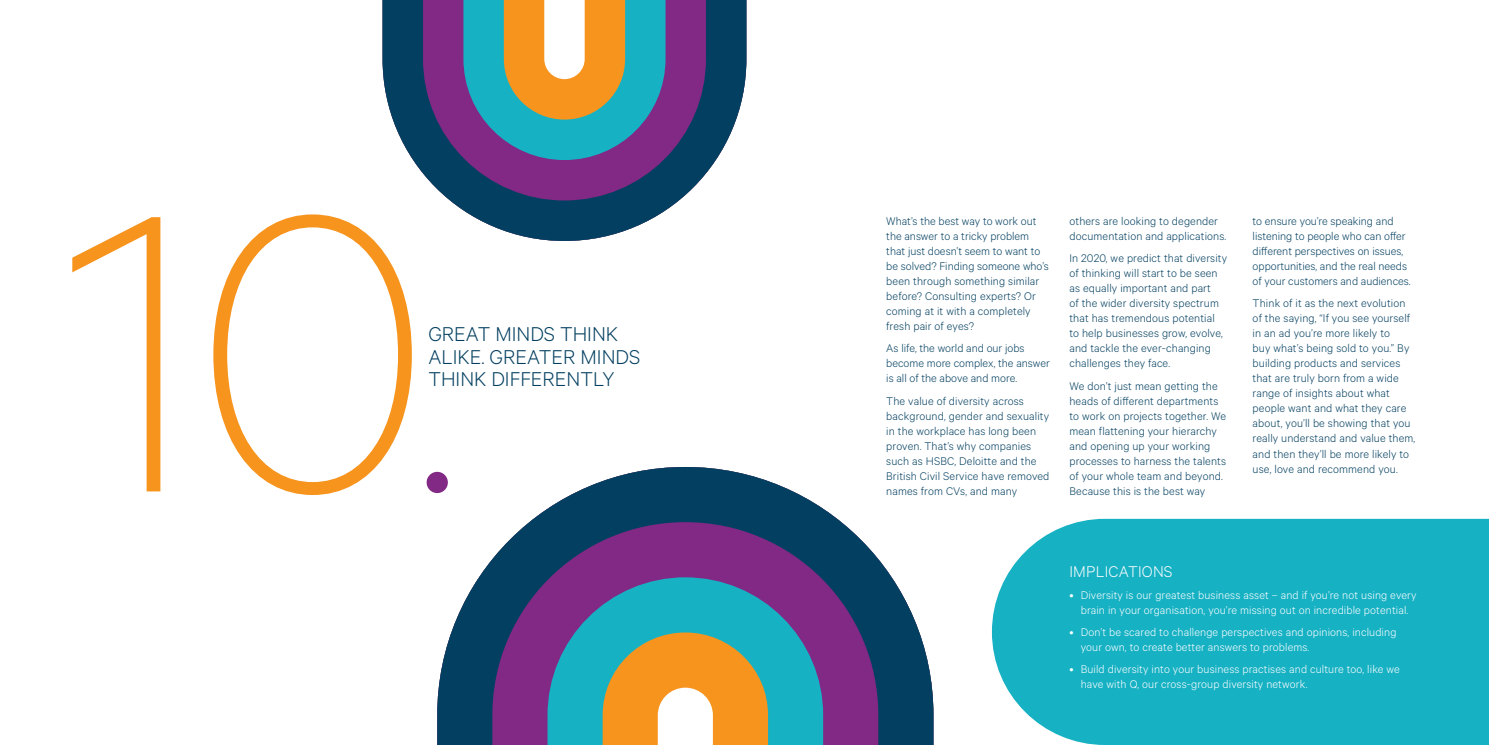
<style>
.page{position:relative;width:1489px;height:745px;background:#fff}
.page>*{position:absolute;margin:0;border:0;box-sizing:border-box;transform-origin:0 0}
.t1{font:100 444.75px "Calibre";color:#f7941e}
.t2{font:300 22.5px/22.5px "Calibre";color:#033f60}
.t3{font:300 17.5px "Calibre";letter-spacing:.01em;color:#fff}
.t4{font:300 12.5px/15px "Calibre";letter-spacing:.01em;color:#033f60}
.t5{font:300 12.5px/15px "Calibre";letter-spacing:.01em;color:#fff}
</style>
<div class="page">
<div style="left:991px;top:518px;width:497px;height:226px;background:#17b1c4"></div>
<div style="left:426px;top:471px;width:22px;height:21px;background:#822885;border-radius:50%"></div>
<svg style="left:437px;top:467px;width:496px;height:277px"></svg>
<svg style="left:382px;top:0;width:364px;height:241px"></svg>
<h1 class="t1" style="left:56px;top:94px;width:376px">10</h1>
<p class="t4" style="left:886px;top:213px;width:164px">What’s the best way to work out the answer to a tricky problem that just doesn’t seem to want to be solved? Finding someone who’s been through something similar before? Consulting experts? Or coming at it with a completely fresh pair of eyes?</p>
<h2 class="t2" style="left:428px;top:321px;width:213px">GREAT MINDS THINK<br>ALIKE. GREATER MINDS<br>THINK DIFFERENTLY</h2>
<p class="t4" style="left:886px;top:340px;width:165px">As life, the world and our jobs become more complex, the answer is all of the above and more.</p>
<p class="t4" style="left:886px;top:392px;width:165px">The value of diversity across background, gender and sexuality in the workplace has long been proven. That’s why companies such as HSBC, Deloitte and the<br>British Civil Service have removed names from CVs, and many</p>
<p class="t4" style="left:1069px;top:213px;width:158px">others are looking to degender documentation and applications.</p>
<p class="t4" style="left:1069px;top:250px;width:159px">In 2020, we predict that diversity of thinking will start to be seen as equally important and part<br>of the wider diversity spectrum that has tremendous potential to help businesses grow, evolve, and tackle the ever-changing challenges they face.</p>
<p class="t4" style="left:1069px;top:377px;width:158px">We don’t just mean getting the heads of different departments to work on projects together. We mean flattening your hierarchy and opening up your working processes to harness the talents of your whole team and beyond.<br>Because this is the best way</p>
<p class="t4" style="left:1252px;top:213px;width:159px">to ensure you’re speaking and listening to people who can offer different perspectives on issues, opportunities, and the real needs of your customers and audiences.</p>
<p class="t4" style="left:1252px;top:295px;width:164px">Think of it as the next evolution of the saying, “If you see yourself in an ad you’re more likely to<br>buy what’s being sold to you.” By building products and services that are truly born from a wide range of insights about what people want and what they care about, you’ll be showing that you really understand and value them, and then they’ll be more likely to use, love and recommend you.</p>
<h3 class="t3" style="left:1069px;top:561px;width:105px">IMPLICATIONS</h3>
<p class="t5" style="left:1069px;top:587px;width:348px;text-align:center">• Diversity is our greatest business asset – and if you’re not using every brain in your organisation, you’re missing out on incredible potential.</p>
<p class="t5" style="left:1080px;top:624px;width:317px;text-indent:-11px">• Don’t be scared to challenge perspectives and opinions, including your own, to create better answers to problems.</p>
<p class="t5" style="left:1080px;top:661px;width:321px;text-indent:-11px">• Build diversity into your business practises and culture too, like we have with Q, our cross-group diversity network.</p>
</div>
